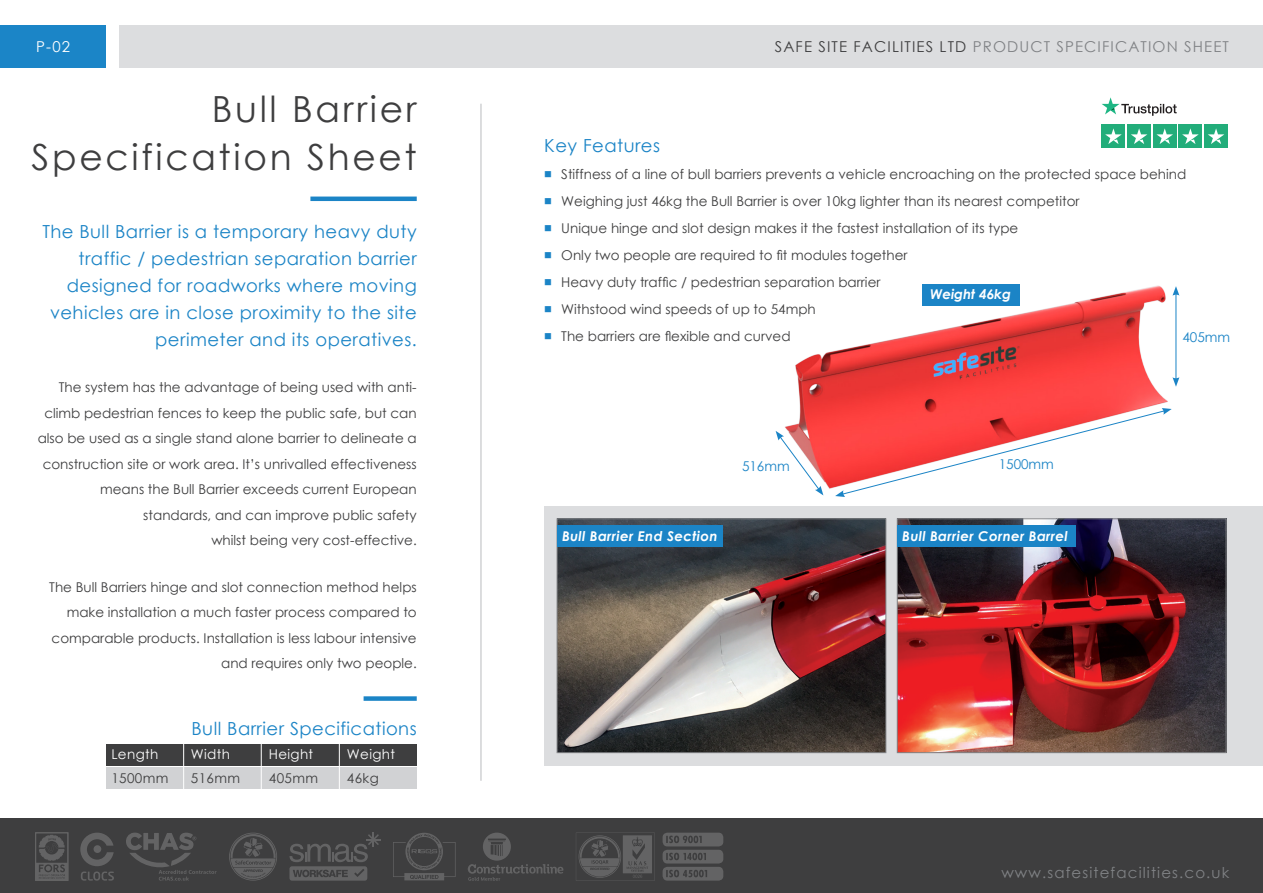
<style>
.page{position:relative;width:1263px;height:893px;background:#fff}
.page>*{position:absolute;margin:0;border:0;box-sizing:border-box;transform-origin:0 0}
.t1{font:36px/48px "Century Gothic";letter-spacing:.075em;color:#3e3e3f;text-align:right}
.t2{font:18px/27px "Century Gothic";letter-spacing:.025em;color:#1b84c6;text-align:right}
.t3{font:15px "Century Gothic";letter-spacing:.075em;color:#808285}
.t4{font:15px "Century Gothic";color:#fff}
.t5{font:13.5px/25.5px "Century Gothic";color:#3e3e3f;text-align:right}
.t6{font:italic 700 13.5px "Century Gothic";letter-spacing:.025em;color:#fff}
.t7{font:13.5px "Century Gothic";letter-spacing:.025em;color:#fff}
.t8{font:13.5px "Century Gothic";color:#1b84c6}
.t9{font:italic 700 13.5px "Century Gothic";color:#fff}
.s1{color:#3e3e3f}
.s2{color:#1b84c6}
</style>
<div class="page">
<div style="left:0;top:26px;width:106px;height:42px;background:#1b85c7"></div>
<div style="left:119px;top:26px;width:1144px;height:42px;background:#dcdddf"></div>
<hr style="left:480px;top:104px;width:2px;height:677px;background:#d1d2d4">
<div style="left:0;top:818px;width:1263px;height:75px;background:#3e3e3f"></div>
<svg style="left:36px;top:835px;width:32px;height:45px"></svg>
<svg style="left:393px;top:833px;width:63px;height:47px"></svg>
<svg style="left:289px;top:833px;width:91px;height:48px"></svg>
<svg style="left:229px;top:833px;width:48px;height:48px"></svg>
<svg style="left:80px;top:833px;width:34px;height:48px"></svg>
<svg style="left:468px;top:833px;width:95px;height:48px"></svg>
<svg style="left:126px;top:833px;width:91px;height:48px"></svg>
<svg style="left:576px;top:833px;width:79px;height:48px"></svg>
<svg style="left:663px;top:833px;width:60px;height:48px"></svg>
<div style="left:544px;top:506px;width:719px;height:259px;background:#dcdddf"></div>
<img style="left:559px;top:520px;width:325px;height:231px">
<div style="left:557px;top:518px;width:329px;height:235px;border:1px solid #808285"></div>
<img style="left:899px;top:520px;width:325px;height:231px">
<div style="left:897px;top:518px;width:329px;height:235px;border:1px solid #808285"></div>
<hr style="left:310px;top:197px;width:107px;height:4px;background:#1b84c6">
<div style="left:364px;top:696px;width:53px;height:5px;background:#1b84c6"></div>
<div style="left:106px;top:744px;width:311px;height:21px;background:#3e3e3f"></div>
<div style="left:106px;top:768px;width:311px;height:21px;background:#d1d2d4"></div>
<hr style="left:183px;top:741px;width:1px;height:49px;background:#fff">
<hr style="left:261px;top:741px;width:1px;height:49px;background:#fff">
<hr style="left:339px;top:741px;width:1px;height:49px;background:#fff">
<img style="left:785px;top:284px;width:395px;height:205px">
<svg style="left:835px;top:408px;width:337px;height:89px"></svg>
<svg style="left:776px;top:431px;width:47px;height:64px"></svg>
<hr style="left:1175px;top:293px;width:1px;height:87px;background:#1b84c6">
<svg style="left:1172px;top:286px;width:7px;height:10px"></svg>
<svg style="left:1172px;top:377px;width:7px;height:10px"></svg>
<div style="left:922px;top:284px;width:97px;height:21px;background:#1b84c6"></div>
<div style="left:557px;top:526px;width:165px;height:21px;background:#1b84c6"></div>
<svg style="left:1102px;top:97px;width:75px;height:19px"></svg>
<div style="left:1101px;top:124px;width:24px;height:24px;background:#22ad7a"></div>
<div style="left:1127px;top:124px;width:24px;height:24px;background:#22ad7a"></div>
<div style="left:1153px;top:124px;width:23px;height:24px;background:#22ad7a"></div>
<div style="left:1178px;top:124px;width:24px;height:24px;background:#22ad7a"></div>
<div style="left:1204px;top:124px;width:24px;height:24px;background:#22ad7a"></div>
<svg style="left:1105px;top:128px;width:17px;height:16px"></svg>
<svg style="left:1131px;top:128px;width:16px;height:16px"></svg>
<svg style="left:1156px;top:128px;width:17px;height:16px"></svg>
<svg style="left:1182px;top:128px;width:17px;height:16px"></svg>
<svg style="left:1208px;top:128px;width:16px;height:16px"></svg>
<div style="left:897px;top:526px;width:178px;height:21px;background:#1b84c6"></div>
<p class="t4" style="left:36px;top:36px;width:35px">P-02</p>
<p class="t3" style="left:775px;top:36px;width:456px"><span class="s1">SAFE SITE FACILITIES LTD</span> PRODUCT SPECIFICATION SHEET</p>
<h1 class="t1" style="left:32px;top:84px;width:387px">Bull Barrier<br>Specification Sheet</h1>
<h2 class="t2" style="left:42px;top:218px;width:376px">The Bull Barrier is a temporary heavy duty traffic / pedestrian separation barrier designed for roadworks where moving vehicles are in close proximity to the site perimeter and its operatives.</h2>
<p class="t5" style="left:38px;top:374px;width:381px">The system has the advantage of being used with anti&shy;climb pedestrian fences to keep the public safe, but can also be used as a single stand alone barrier to delineate a construction site or work area. It’s unrivalled effectiveness means the Bull Barrier exceeds current European standards, and can improve public safety<br>whilst being very cost-effective.</p>
<p class="t5" style="left:49px;top:574px;width:369px">The Bull Barriers hinge and slot connection method helps make installation a much faster process compared to comparable products. Installation is less labour intensive and requires only two people.</p>
<h2 class="t2" style="left:192px;top:715px;width:227px">Bull Barrier Specifications</h2>
<p class="t7" style="left:111px;top:745px;width:48px">Length</p>
<p class="t7" style="left:191px;top:745px;width:41px">Width</p>
<p class="t7" style="left:269px;top:745px;width:46px">Height</p>
<p class="t7" style="left:347px;top:745px;width:50px">Weight</p>
<p class="t5" style="left:111px;top:765px;width:58px">1500mm</p>
<p class="t5" style="left:191px;top:765px;width:51px">516mm</p>
<p class="t5" style="left:269px;top:765px;width:51px">405mm</p>
<p class="t5" style="left:347px;top:765px;width:33px">46kg</p>
<h2 class="t2" style="left:544px;top:131px;width:117px">Key Features</h2>
<p class="t5" style="left:544px;top:161px;width:643px"><span class="s2">■</span> Stiffness of a line of bull barriers prevents a vehicle encroaching on the protected space behind</p>
<p class="t5" style="left:544px;top:188px;width:537px"><span class="s2">■</span> Weighing just 46kg the Bull Barrier is over 10kg lighter than its nearest competitor</p>
<p class="t5" style="left:544px;top:215px;width:475px"><span class="s2">■</span> Unique hinge and slot design makes it the fastest installation of its type</p>
<p class="t5" style="left:544px;top:242px;width:365px"><span class="s2">■</span> Only two people are required to fit modules together</p>
<p class="t5" style="left:544px;top:269px;width:338px"><span class="s2">■</span> Heavy duty traffic / pedestrian separation barrier</p>
<p class="t5" style="left:544px;top:296px;width:273px"><span class="s2">■</span> Withstood wind speeds of up to 54mph</p>
<p class="t5" style="left:544px;top:323px;width:248px"><span class="s2">■</span> The barriers are flexible and curved</p>
<p class="t9" style="left:930px;top:284px;width:82px">Weight 46kg</p>
<p class="t8" style="left:1182px;top:328px;width:49px">405mm</p>
<p class="t8" style="left:742px;top:457px;width:49px">516mm</p>
<p class="t8" style="left:999px;top:455px;width:57px">1500mm</p>
<p class="t6" style="left:562px;top:526px;width:157px">Bull Barrier End Section</p>
<p class="t6" style="left:902px;top:526px;width:167px">Bull Barrier Corner Barrel</p>
<p class="t3" style="left:1001px;top:862px;width:229px">www.safesitefacilities.co.uk</p>
</div>
